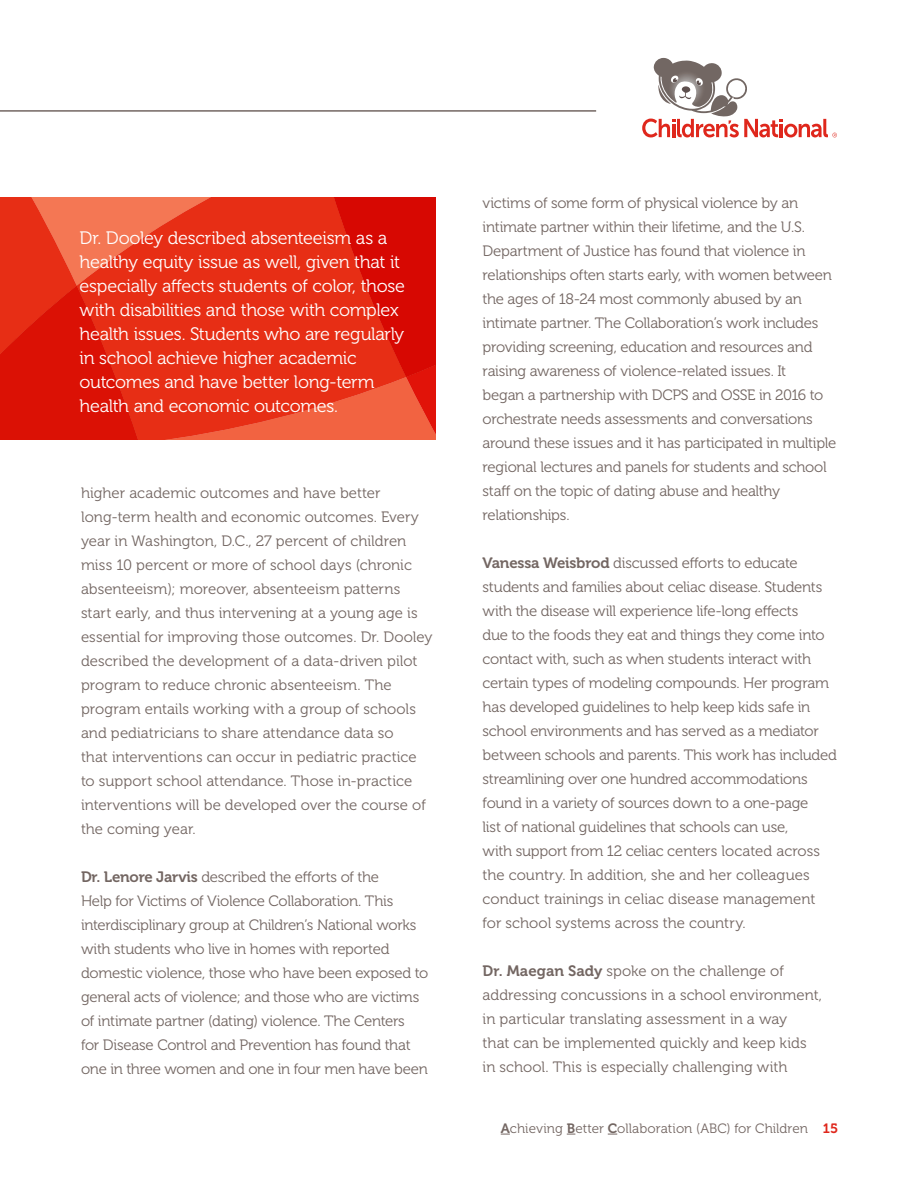
<style>
.page{position:relative;width:918px;height:1188px;background:#fff}
.page>*{position:absolute;margin:0;border:0;box-sizing:border-box;transform-origin:0 0}
.t1{font:18px/24px "Museo 300";letter-spacing:-.015em;color:#fff}
.t2{font:15px/24px "Museo 300";letter-spacing:-.015em;color:#736662}
.t3{font:13.5px "Museo 300";letter-spacing:.005em;color:#736662}
.s1{font-family:"Museo 700"}
.s2{font-family:"Museo 700";color:#df271c}
</style>
<div class="page">
<svg style="left:0;top:197px;width:435px;height:243px;background:#e52e18"></svg>
<hr style="left:0;top:110px;width:596px;height:2px;background:#736662">
<svg style="left:642px;top:58px;width:195px;height:79px"></svg>
<p class="t1" style="left:80px;top:226px;width:327px">Dr. Dooley described absenteeism as a healthy equity issue as well, given that it especially affects students of color, those with disabilities and those with complex health issues. Students who are regularly in school achieve higher academic outcomes and have better long-term health and economic outcomes.</p>
<p class="t2" style="left:81px;top:481px;width:353px">higher academic outcomes and have better long-term health and economic outcomes. Every year in Washington, D.C., 27 percent of children miss 10 percent or more of school days (chronic absenteeism); moreover, absenteeism patterns start early, and thus intervening at a young age is essential for improving those outcomes. Dr. Dooley described the development of a data-driven pilot program to reduce chronic absenteeism. The program entails working with a group of schools and pediatricians to share attendance data so<br>that interventions can occur in pediatric practice to support school attendance. Those in-practice interventions will be developed over the course of the coming year.</p>
<p class="t2" style="left:81px;top:865px;width:349px"><span class="s1">Dr. Lenore Jarvis</span> described the efforts of the<br>Help for Victims of Violence Collaboration. This interdisciplinary group at Children’s National works with students who live in homes with reported domestic violence, those who have been exposed to general acts of violence; and those who are victims of intimate partner (dating) violence. The Centers<br>for Disease Control and Prevention has found that one in three women and one in four men have been</p>
<p class="t2" style="left:483px;top:192px;width:355px">victims of some form of physical violence by an intimate partner within their lifetime, and the U.S.<br>Department of Justice has found that violence in relationships often starts early, with women between the ages of 18-24 most commonly abused by an intimate partner. The Collaboration’s work includes providing screening, education and resources and raising awareness of violence-related issues. It<br>began a partnership with DCPS and OSSE in 2016 to orchestrate needs assessments and conversations around these issues and it has participated in multiple regional lectures and panels for students and school staff on the topic of dating abuse and healthy relationships.</p>
<p class="t2" style="left:483px;top:552px;width:356px"><span class="s1">Vanessa Weisbrod</span> discussed efforts to educate students and families about celiac disease. Students with the disease will experience life-long effects<br>due to the foods they eat and things they come into contact with, such as when students interact with certain types of modeling compounds. Her program has developed guidelines to help keep kids safe in school environments and has served as a mediator between schools and parents. This work has included streamlining over one hundred accommodations found in a variety of sources down to a one-page<br>list of national guidelines that schools can use,<br>with support from 12 celiac centers located across the country. In addition, she and her colleagues conduct trainings in celiac disease management for school systems across the country.</p>
<p class="t2" style="left:483px;top:960px;width:341px"><span class="s1">Dr. Maegan Sady</span> spoke on the challenge of addressing concussions in a school environment, in particular translating assessment in a way<br>that can be implemented quickly and keep kids in school. This is especially challenging with</p>
<p class="t3" style="left:501px;top:1121px;width:339px"><span class="s1">A</span>chieving <span class="s1">B</span>etter <span class="s1">C</span>ollaboration (ABC) for Children <span class="s2">15</span></p>
</div>
